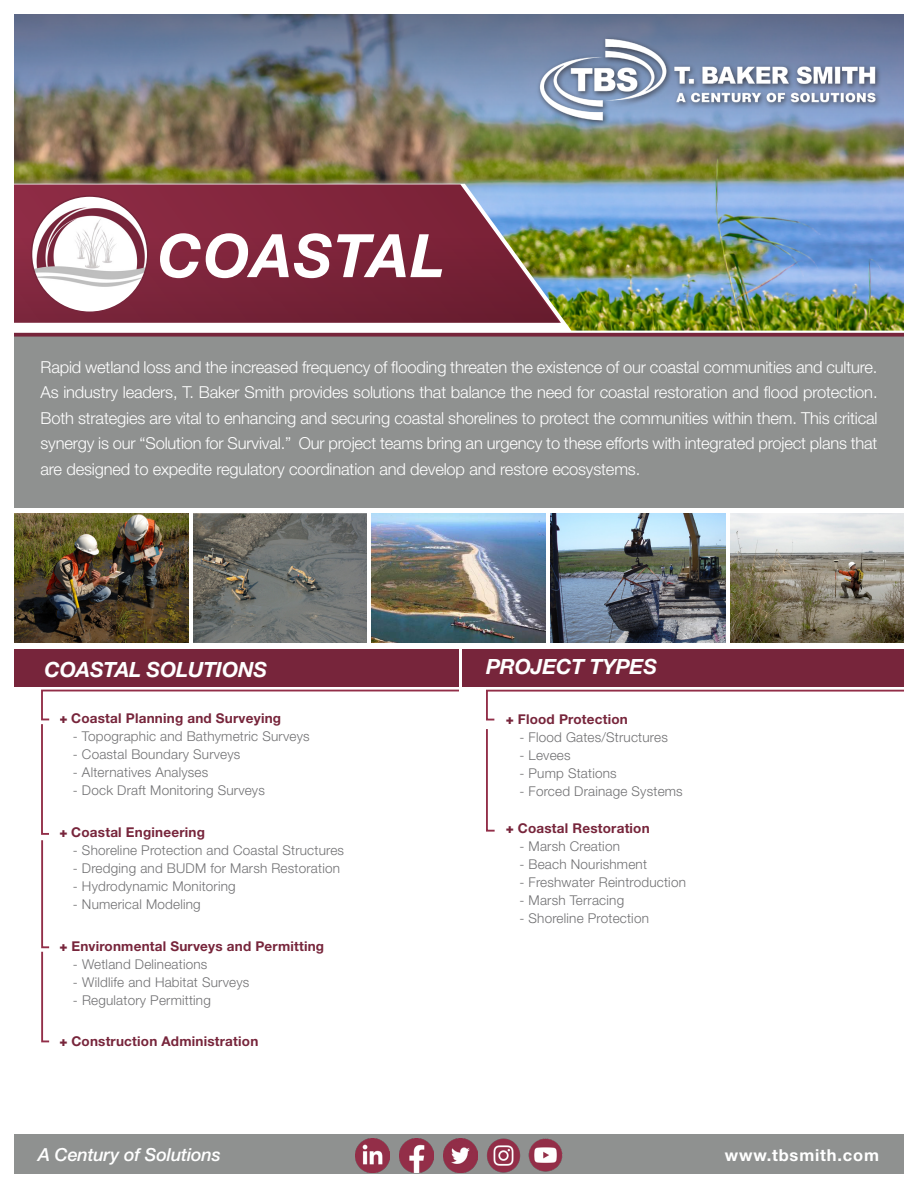
<style>
.page{position:relative;width:918px;height:1188px;background:#fff}
.page>*{position:absolute;margin:0;border:0;box-sizing:border-box;transform-origin:0 0}
.t1{font:italic 700 60px "Helvetica Neue LT Std";letter-spacing:.02em;color:#fff}
.t2{font:italic 700 21px "Helvetica Neue LT Std";letter-spacing:-.01em;color:#fff}
.t3{font:italic 500 18px "Helvetica Neue LT Std";letter-spacing:-.01em;color:#fff}
.t4{font:300 16.5px/25.5px "Helvetica Neue LT Std";letter-spacing:-.01em;color:#fff;text-align:justify}
.t5{font:700 16.5px "Helvetica Neue LT Std";letter-spacing:.05em;color:#fff}
.bullets{font:300 13.5px "Helvetica Neue LT Std";letter-spacing:.015em;color:#717173}
.bullets-2{font:700 13.5px "Helvetica Neue LT Std";letter-spacing:.015em;color:#77253b}
.s1{font-weight:900}
</style>
<div class="page">
<img style="left:14px;top:151px;width:890px;height:180px">
<img style="left:14px;top:14px;width:890px;height:137px">
<div style="left:12px;top:336px;width:892px;height:172px;background:#8f9190"></div>
<svg style="left:14px;top:184px;width:547px;height:139px;background:#7e3346"></svg>
<div style="left:0;top:1134px;width:918px;height:54px;background:#8f9190"></div>
<div style="left:0;top:1174px;width:918px;height:14px;background:#fff"></div>
<img style="left:14px;top:513px;width:174px;height:130px">
<img style="left:193px;top:513px;width:174px;height:130px">
<img style="left:371px;top:513px;width:175px;height:130px">
<svg style="left:14px;top:333px;width:890px;height:4px;background:#793044"></svg>
<img style="left:551px;top:513px;width:174px;height:130px">
<img style="left:730px;top:513px;width:174px;height:130px">
<div style="left:12px;top:649px;width:906px;height:38px;background:#77253b"></div>
<div style="left:0;top:0;width:14px;height:1188px;background:#fff"></div>
<div style="left:536px;top:35px;width:346px;height:92px;background:#231f20;opacity:.75"></div>
<img style="left:535px;top:35px;width:345px;height:88px">
<svg style="left:41px;top:689px;width:418px;height:354px"></svg>
<img style="left:32px;top:196px;width:116px;height:116px;border-radius:58px">
<div style="left:31px;top:195px;width:117px;height:118px;border:2px solid #77253b;border-radius:50%"></div>
<hr style="left:459px;top:644px;width:3px;height:44px;background:#fff">
<hr style="left:53px;top:706px;width:4px;height:31px;background:#fff">
<div style="left:55px;top:706px;width:5px;height:31px;background:#fff"></div>
<svg style="left:486px;top:729px;width:9px;height:103px"></svg>
<svg style="left:486px;top:689px;width:418px;height:32px"></svg>
<div style="left:904px;top:0;width:14px;height:1188px;background:#fff"></div>
<img style="left:356px;top:1139px;width:34px;height:33px">
<img style="left:400px;top:1139px;width:34px;height:33px">
<img style="left:444px;top:1139px;width:34px;height:33px">
<img style="left:487px;top:1139px;width:34px;height:33px">
<img style="left:528px;top:1139px;width:34px;height:33px">
<p class="t1" style="left:158px;top:219px;width:289px">COASTAL</p>
<p class="t4" style="left:40px;top:354px;width:839px">Rapid wetland loss and the increased frequency of flooding threaten the existence of our coastal communities and culture.<br>As industry leaders, T. Baker Smith provides solutions that balance the need for coastal restoration and flood protection.<br>Both strategies are vital to enhancing and securing coastal shorelines to protect the communities within them. This critical synergy is our “Solution for Survival.” Our project teams bring an urgency to these efforts with integrated project plans that are designed to expedite regulatory coordination and develop and restore ecosystems.</p>
<p class="t2" style="left:44px;top:656px;width:224px">COASTAL SOLUTIONS</p>
<p class="bullets-2" style="left:59px;top:710px;width:223px"><span class="s1">+</span> Coastal Planning and Surveying</p>
<p class="bullets" style="left:73px;top:728px;width:238px">- Topographic and Bathymetric Surveys</p>
<p class="bullets" style="left:73px;top:746px;width:169px">- Coastal Boundary Surveys</p>
<p class="bullets" style="left:73px;top:764px;width:137px">- Alternatives Analyses</p>
<p class="bullets" style="left:73px;top:782px;width:194px">- Dock Draft Monitoring Surveys</p>
<p class="bullets-2" style="left:59px;top:824px;width:147px"><span class="s1">+</span> Coastal Engineering</p>
<p class="bullets" style="left:73px;top:842px;width:273px">- Shoreline Protection and Coastal Structures</p>
<p class="bullets" style="left:73px;top:860px;width:269px">- Dredging and BUDM for Marsh Restoration</p>
<p class="bullets" style="left:73px;top:878px;width:164px">- Hydrodynamic Monitoring</p>
<p class="bullets" style="left:73px;top:896px;width:129px">- Numerical Modeling</p>
<p class="bullets-2" style="left:59px;top:938px;width:266px"><span class="s1">+</span> Environmental Surveys and Permitting</p>
<p class="bullets" style="left:73px;top:956px;width:136px">- Wetland Delineations</p>
<p class="bullets" style="left:73px;top:974px;width:178px">- Wildlife and Habitat Surveys</p>
<p class="bullets" style="left:73px;top:992px;width:139px">- Regulatory Permitting</p>
<p class="bullets-2" style="left:59px;top:1033px;width:200px"><span class="s1">+</span> Construction Administration</p>
<p class="t2" style="left:486px;top:653px;width:172px">PROJECT TYPES</p>
<p class="bullets-2" style="left:506px;top:711px;width:123px"><span class="s1">+</span> Flood Protection</p>
<p class="bullets" style="left:519px;top:729px;width:150px">- Flood Gates/Structures</p>
<p class="bullets" style="left:519px;top:747px;width:53px">- Levees</p>
<p class="bullets" style="left:519px;top:765px;width:99px">- Pump Stations</p>
<p class="bullets" style="left:519px;top:783px;width:165px">- Forced Drainage Systems</p>
<p class="bullets-2" style="left:506px;top:820px;width:145px"><span class="s1">+</span> Coastal Restoration</p>
<p class="bullets" style="left:519px;top:838px;width:102px">- Marsh Creation</p>
<p class="bullets" style="left:519px;top:856px;width:129px">- Beach Nourishment</p>
<p class="bullets" style="left:519px;top:874px;width:168px">- Freshwater Reintroduction</p>
<p class="bullets" style="left:519px;top:892px;width:106px">- Marsh Terracing</p>
<p class="bullets" style="left:519px;top:910px;width:131px">- Shoreline Protection</p>
<p class="t3" style="left:38px;top:1144px;width:184px">A Century of Solutions</p>
<p class="t5" style="left:725px;top:1145px;width:156px">www.tbsmith.com</p>
</div>
